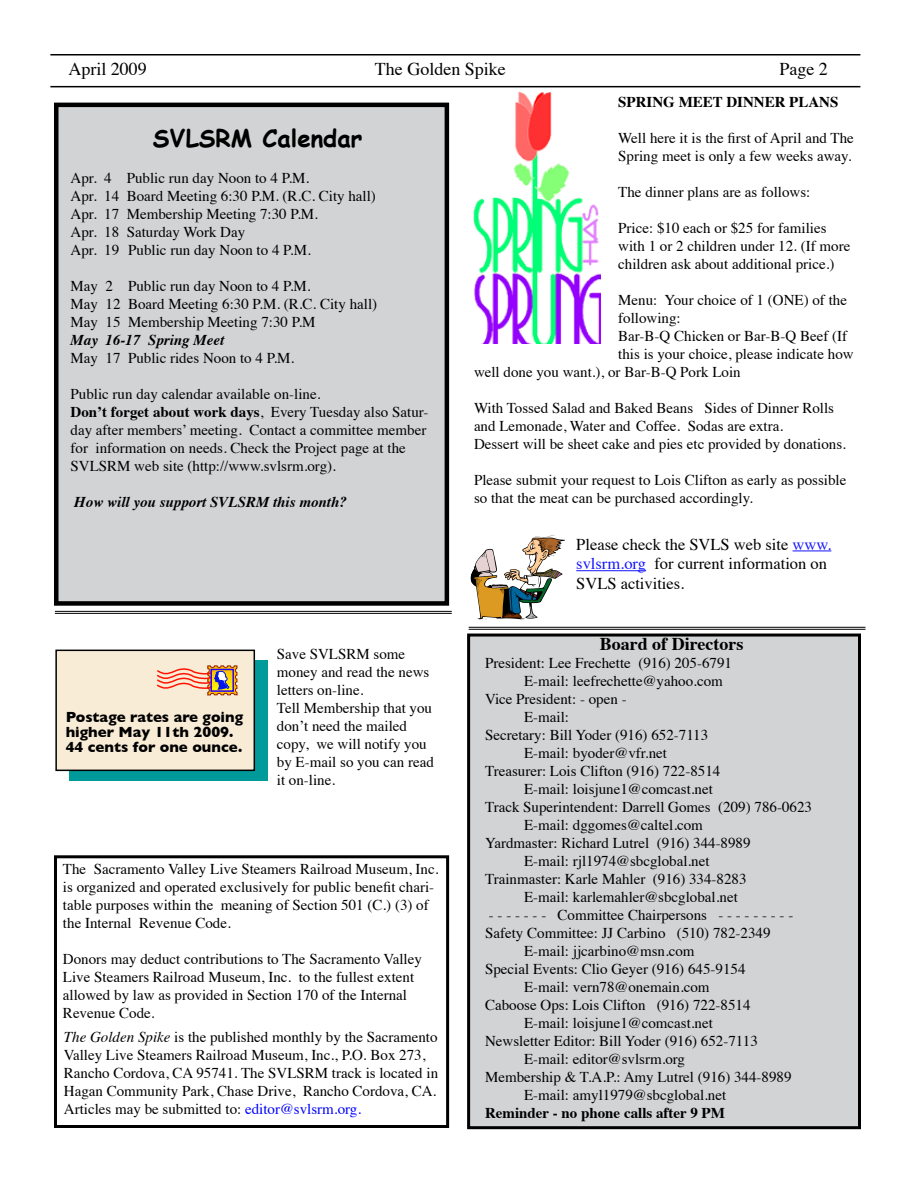
<style>
.page{position:relative;width:918px;height:1188px;background:#fff}
.page>*{position:absolute;margin:0;border:0;box-sizing:border-box;transform-origin:0 0}
.t1{font:700 24px "Comic Sans MS";color:#000}
.t2{font:18px "Times";color:#000}
.t3{font:700 18px "Times";color:#000}
.t4{font:16.5px/19.8px "Times";color:#000}
.t5{font:15px/18px "Times";color:#000}
.t6{font:700 15px/15px "Gill Sans";color:#000}
.t7{font:italic 700 15px "Times";color:#000}
.t8{font:700 15px "Times";color:#000}
.s1{font-weight:700}
.s2{font-style:italic}
.s3{color:#00f}
.s4{color:#1313ff}
</style>
<div class="page">
<hr style="left:50px;top:54px;width:810px;height:2px;background:#000">
<hr style="left:50px;top:86px;width:810px;height:1px;background:#000">
<div style="left:54px;top:855px;width:395px;height:273px;border:3px solid #000"></div>
<div style="left:56px;top:105px;width:391px;height:498px;background:#d1d3d4"></div>
<div style="left:54px;top:103px;width:395px;height:503px;border:4px solid #000"></div>
<div style="left:469px;top:635px;width:391px;height:493px;background:#d1d3d4"></div>
<div style="left:467px;top:634px;width:394px;height:495px;border:3px solid #000"></div>
<hr style="left:55px;top:611px;width:397px;height:1px;background:#000">
<hr style="left:55px;top:613px;width:397px;height:1px;background:#000">
<svg style="left:471px;top:535px;width:94px;height:85px"></svg>
<hr style="left:793px;top:551px;width:38px;height:1px;background:#1313ff">
<hr style="left:576px;top:570px;width:70px;height:1px;background:#1313ff">
<hr style="left:469px;top:627px;width:397px;height:1px;background:#000">
<hr style="left:469px;top:629px;width:397px;height:1px;background:#000">
<img style="left:473px;top:91px;width:128px;height:252px">
<div style="left:70px;top:661px;width:198px;height:120px;background:#009a9a"></div>
<div style="left:55px;top:650px;width:200px;height:121px;background:#f9ecd6;border:1px solid #000"></div>
<svg style="left:156px;top:665px;width:82px;height:31px"></svg>
<p class="t2" style="left:68px;top:52px;width:80px">April 2009</p>
<p class="t2" style="left:375px;top:52px;width:132px">The Golden Spike</p>
<p class="t2" style="left:779px;top:52px;width:50px">Page 2</p>
<h1 class="t1" style="left:153px;top:121px;width:211px">SVLSRM Calendar</h1>
<p class="t5" style="left:71px;top:168px;width:307px">Apr. 4 Public run day Noon to 4 P.M.<br>Apr. 14 Board Meeting 6:30 P.M. (R.C. City hall)<br>Apr. 17 Membership Meeting 7:30 P.M.<br>Apr. 18 Saturday Work Day<br>Apr. 19 Public run day Noon to 4 P.M.</p>
<p class="t5" style="left:71px;top:276px;width:308px">May 2 Public run day Noon to 4 P.M.<br>May 12 Board Meeting 6:30 P.M. (R.C. City hall)<br>May 15 Membership Meeting 7:30 P.M</p>
<p class="t7" style="left:71px;top:326px;width:155px">May 16-17 Spring Meet</p>
<p class="t5" style="left:71px;top:348px;width:225px">May 17 Public rides Noon to 4 P.M.</p>
<p class="t5" style="left:71px;top:384px;width:360px">Public run day calendar available on-line.<br><span class="s1">Don’t forget about work days</span>, Every Tuesday also Satur&shy;day after members’ meeting. Contact a committee member for information on needs. Check the Project page at the SVLSRM web site (http://www.svlsrm.org).</p>
<p class="t7" style="left:74px;top:488px;width:274px">How will you support SVLSRM this month?</p>
<p class="t6" style="left:66px;top:709px;width:179px">Postage rates are going higher May 11th 2009.<br>44 cents for one ounce.</p>
<p class="t5" style="left:277px;top:644px;width:159px">Save SVLSRM some money and read the news letters on-line.<br>Tell Membership that you don’t need the mailed copy, we will notify you by E-mail so you can read it on-line.</p>
<p class="t5" style="left:63px;top:858px;width:377px">The Sacramento Valley Live Steamers Railroad Museum, Inc. is organized and operated exclusively for public benefit chari&shy;table purposes within the meaning of Section 501 (C.) (3) of the Internal Revenue Code.</p>
<p class="t5" style="left:63px;top:948px;width:360px">Donors may deduct contributions to The Sacramento Valley Live Steamers Railroad Museum, Inc. to the fullest extent allowed by law as provided in Section 170 of the Internal Revenue Code.</p>
<p class="t5" style="left:64px;top:1027px;width:376px"><span class="s2">The Golden Spike</span> is the published monthly by the Sacramento Valley Live Steamers Railroad Museum, Inc., P.O. Box 273, Rancho Cordova, CA 95741. The SVLSRM track is located in Hagan Community Park, Chase Drive, Rancho Cordova, CA.<br>Articles may be submitted to: <span class="s3">editor@svlsrm.org.</span></p>
<p class="t8" style="left:618px;top:88px;width:222px">SPRING MEET DINNER PLANS</p>
<p class="t5" style="left:618px;top:128px;width:237px">Well here it is the first of April and The<br>Spring meet is only a few weeks away.</p>
<p class="t5" style="left:618px;top:182px;width:194px">The dinner plans are as follows:</p>
<p class="t5" style="left:618px;top:218px;width:234px">Price: $10 each or $25 for families with 1 or 2 children under 12. (If more children ask about additional price.)</p>
<p class="t5" style="left:618px;top:290px;width:230px">Menu: Your choice of 1 (ONE) of the</p>
<p class="t5" style="left:618px;top:308px;width:64px">following:</p>
<p class="t5" style="left:618px;top:326px;width:230px">Bar-B-Q Chicken or Bar-B-Q Beef (If</p>
<p class="t5" style="left:618px;top:344px;width:237px">this is your choice, please indicate how</p>
<p class="t5" style="left:474px;top:362px;width:268px">well done you want.), or Bar-B-Q Pork Loin</p>
<p class="t5" style="left:474px;top:398px;width:374px">With Tossed Salad and Baked Beans Sides of Dinner Rolls and Lemonade, Water and Coffee. Sodas are extra.<br>Dessert will be sheet cake and pies etc provided by donations.</p>
<p class="t5" style="left:474px;top:470px;width:374px">Please submit your request to Lois Clifton as early as possible so that the meat can be purchased accordingly.</p>
<p class="t4" style="left:576px;top:533px;width:257px">Please check the SVLS web site <span class="s4">www. svlsrm.org</span> for current information on<br>SVLS activities.</p>
<p class="t3" style="left:600px;top:627px;width:145px">Board of Directors</p>
<p class="t5" style="left:485px;top:653px;width:249px">President: Lee Frechette (916) 205-6791</p>
<p class="t5" style="left:524px;top:671px;width:200px">E-mail: leefrechette@yahoo.com</p>
<p class="t5" style="left:485px;top:689px;width:143px">Vice President: - open -</p>
<p class="t5" style="left:524px;top:707px;width:46px">E-mail:</p>
<p class="t5" style="left:485px;top:725px;width:225px">Secretary: Bill Yoder (916) 652-7113</p>
<p class="t5" style="left:524px;top:743px;width:144px">E-mail: byoder@vfr.net</p>
<p class="t5" style="left:485px;top:761px;width:237px">Treasurer: Lois Clifton (916) 722-8514</p>
<p class="t5" style="left:524px;top:779px;width:190px">E-mail: loisjune1@comcast.net</p>
<p class="t5" style="left:485px;top:797px;width:328px">Track Superintendent: Darrell Gomes (209) 786-0623</p>
<p class="t5" style="left:524px;top:815px;width:180px">E-mail: dggomes@caltel.com</p>
<p class="t5" style="left:485px;top:833px;width:267px">Yardmaster: Richard Lutrel (916) 344-8989</p>
<p class="t5" style="left:524px;top:851px;width:187px">E-mail: rjl1974@sbcglobal.net</p>
<p class="t5" style="left:485px;top:869px;width:263px">Trainmaster: Karle Mahler (916) 334-8283</p>
<p class="t5" style="left:524px;top:887px;width:215px">E-mail: karlemahler@sbcglobal.net</p>
<p class="t5" style="left:489px;top:905px;width:306px">- - - - - - - Committee Chairpersons - - - - - - - - -</p>
<p class="t5" style="left:485px;top:923px;width:287px">Safety Committee: JJ Carbino (510) 782-2349</p>
<p class="t5" style="left:524px;top:941px;width:172px">E-mail: jjcarbino@msn.com</p>
<p class="t5" style="left:485px;top:959px;width:262px">Special Events: Clio Geyer (916) 645-9154</p>
<p class="t5" style="left:524px;top:977px;width:187px">E-mail: vern78@onemain.com</p>
<p class="t5" style="left:485px;top:995px;width:267px">Caboose Ops: Lois Clifton (916) 722-8514</p>
<p class="t5" style="left:524px;top:1013px;width:190px">E-mail: loisjune1@comcast.net</p>
<p class="t5" style="left:485px;top:1031px;width:274px">Newsletter Editor: Bill Yoder (916) 652-7113</p>
<p class="t5" style="left:524px;top:1049px;width:163px">E-mail: editor@svlsrm.org</p>
<p class="t5" style="left:485px;top:1067px;width:308px">Membership &amp; T.A.P.: Amy Lutrel (916) 344-8989</p>
<p class="t5" style="left:524px;top:1085px;width:204px">E-mail: amyl1979@sbcglobal.net</p>
<p class="t8" style="left:485px;top:1099px;width:241px">Reminder - no phone calls after 9 PM</p>
</div>
